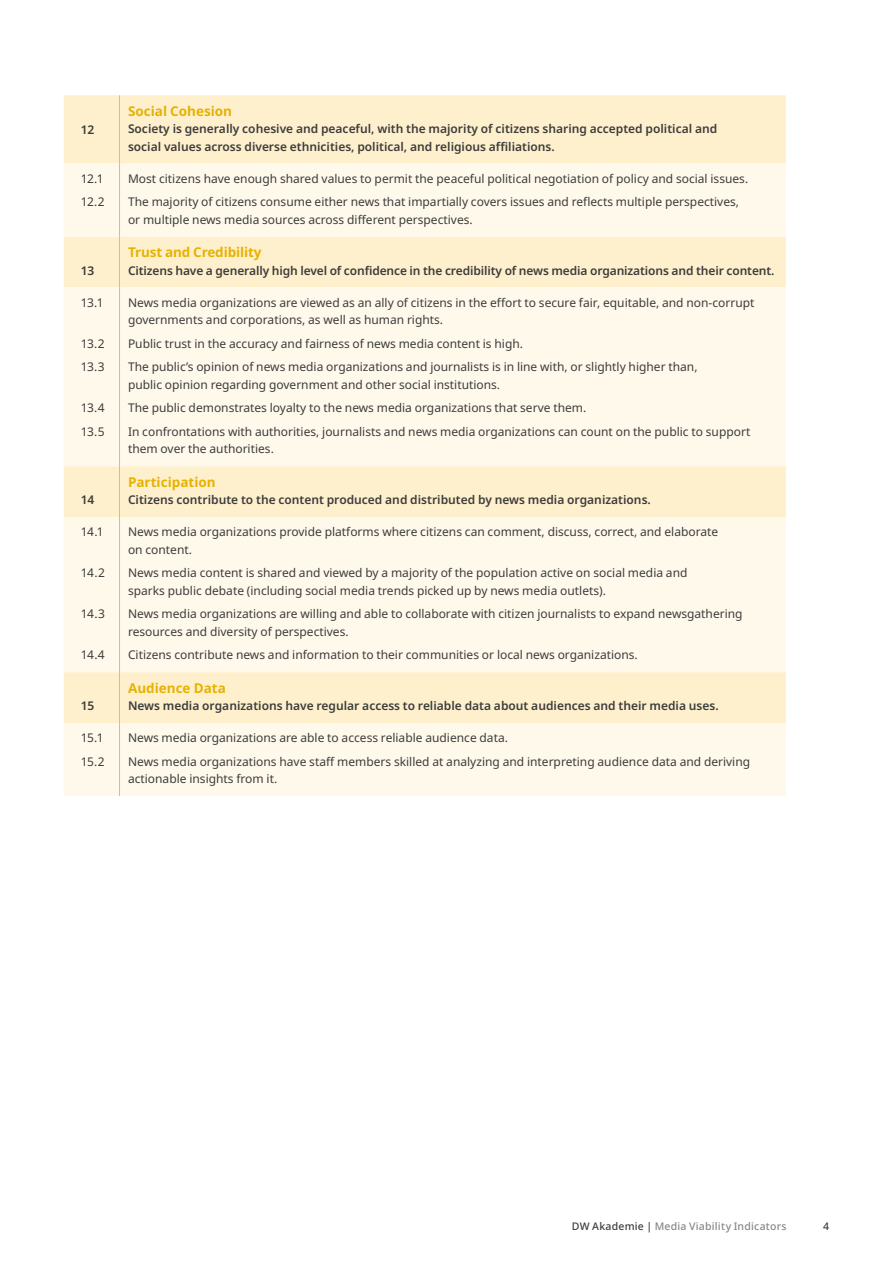
<style>
.page{position:relative;width:893px;height:1263px;background:#fff}
.page>*{position:absolute;margin:0;border:0;box-sizing:border-box;transform-origin:0 0}
.t1{font:700 13.5px "Noto Sans";color:#e6b200}
.t2{font:12px/23.7px "Noto Sans";color:#3c3c3b}
.t3{font:600 12px/17.4px "Noto Sans";color:#3c3c3b}
.t4{font:500 10.5px "Noto Sans";letter-spacing:.02em;color:#878787}
.t5{font:500 10.5px "Noto Sans";color:#3c3c3b}
.s1{color:#3c3c3b}
</style>
<div class="page">
<div style="left:64px;top:95px;width:722px;height:69px;background:#fff0cd"></div>
<svg style="left:64px;top:164px;width:722px;height:632px;fill:#fff9ec"></svg>
<hr style="left:119px;top:95px;width:1px;height:69px;background:#fdc300">
<hr style="left:119px;top:163px;width:1px;height:73px;background:#fdc300">
<hr style="left:119px;top:236px;width:1px;height:51px;background:#fdc300">
<hr style="left:119px;top:287px;width:1px;height:179px;background:#fdc300">
<hr style="left:119px;top:466px;width:1px;height:51px;background:#fdc300">
<hr style="left:119px;top:517px;width:1px;height:155px;background:#fdc300">
<hr style="left:119px;top:672px;width:1px;height:51px;background:#fdc300">
<hr style="left:119px;top:723px;width:1px;height:73px;background:#fdc300">
<p class="t3" style="left:81px;top:121px;width:15px">12</p>
<p class="t1" style="left:128px;top:102px;width:106px">Social Cohesion</p>
<p class="t3" style="left:128px;top:121px;width:591px">Society is generally cohesive and peaceful, with the majority of citizens sharing accepted political and social values across diverse ethnicities, political, and religious affiliations.</p>
<p class="t2" style="left:81px;top:167px;width:26px">12.1<br>12.2</p>
<p class="t2" style="left:128px;top:167px;width:622px">Most citizens have enough shared values to permit the peaceful political negotiation of policy and social issues.<br>The majority of citizens consume either news that impartially covers issues and reflects multiple perspectives,</p>
<p class="t2" style="left:128px;top:208px;width:346px">or multiple news media sources across different perspectives.</p>
<p class="t3" style="left:81px;top:262px;width:15px">13</p>
<p class="t1" style="left:128px;top:243px;width:135px">Trust and Credibility</p>
<p class="t3" style="left:128px;top:262px;width:648px">Citizens have a generally high level of confidence in the credibility of news media organizations and their content.</p>
<p class="t2" style="left:81px;top:291px;width:24px">13.1</p>
<p class="t2" style="left:81px;top:332px;width:26px">13.2<br>13.3</p>
<p class="t2" style="left:81px;top:396px;width:25px">13.4<br>13.5</p>
<p class="t3" style="left:81px;top:491px;width:15px">14</p>
<p class="t2" style="left:81px;top:520px;width:24px">14.1</p>
<p class="t2" style="left:81px;top:561px;width:26px">14.2</p>
<p class="t2" style="left:81px;top:602px;width:26px">14.3</p>
<p class="t2" style="left:81px;top:643px;width:25px">14.4</p>
<p class="t3" style="left:81px;top:697px;width:15px">15</p>
<p class="t2" style="left:128px;top:294px;width:628px;line-height:17.4px">News media organizations are viewed as an ally of citizens in the effort to secure fair, equitable, and non-corrupt governments and corporations, as well as human rights.</p>
<p class="t2" style="left:128px;top:332px;width:571px">Public trust in the accuracy and fairness of news media content is high.<br>The public’s opinion of news media organizations and journalists is in line with, or slightly higher than,</p>
<p class="t2" style="left:128px;top:373px;width:624px">public opinion regarding government and other social institutions.<br>The public demonstrates loyalty to the news media organizations that serve them.<br>In confrontations with authorities, journalists and news media organizations can count on the public to support</p>
<p class="t2" style="left:128px;top:437px;width:147px">them over the authorities.</p>
<p class="t1" style="left:128px;top:472px;width:89px">Participation</p>
<p class="t3" style="left:128px;top:491px;width:524px">Citizens contribute to the content produced and distributed by news media organizations.</p>
<p class="t2" style="left:128px;top:523px;width:592px;line-height:17.4px">News media organizations provide platforms where citizens can comment, discuss, correct, and elaborate on content.</p>
<p class="t2" style="left:128px;top:564px;width:561px;line-height:17.4px">News media content is shared and viewed by a majority of the population active on social media and sparks public debate (including social media trends picked up by news media outlets).</p>
<p class="t2" style="left:128px;top:605px;width:616px;line-height:17.4px">News media organizations are willing and able to collaborate with citizen journalists to expand newsgathering resources and diversity of perspectives.</p>
<p class="t2" style="left:128px;top:643px;width:511px">Citizens contribute news and information to their communities or local news organizations.</p>
<p class="t1" style="left:128px;top:678px;width:99px">Audience Data</p>
<p class="t3" style="left:128px;top:697px;width:592px">News media organizations have regular access to reliable data about audiences and their media uses.</p>
<p class="t2" style="left:81px;top:726px;width:26px">15.1<br>15.2</p>
<p class="t2" style="left:128px;top:726px;width:624px">News media organizations are able to access reliable audience data.<br>News media organizations have staff members skilled at analyzing and interpreting audience data and deriving</p>
<p class="t2" style="left:128px;top:767px;width:151px">actionable insights from it.</p>
<p class="t4" style="left:572px;top:1219px;width:216px"><span class="s1">DW Akademie |</span> Media Viability Indicators</p>
<p class="t5" style="left:823px;top:1219px;width:8px">4</p>
</div>
